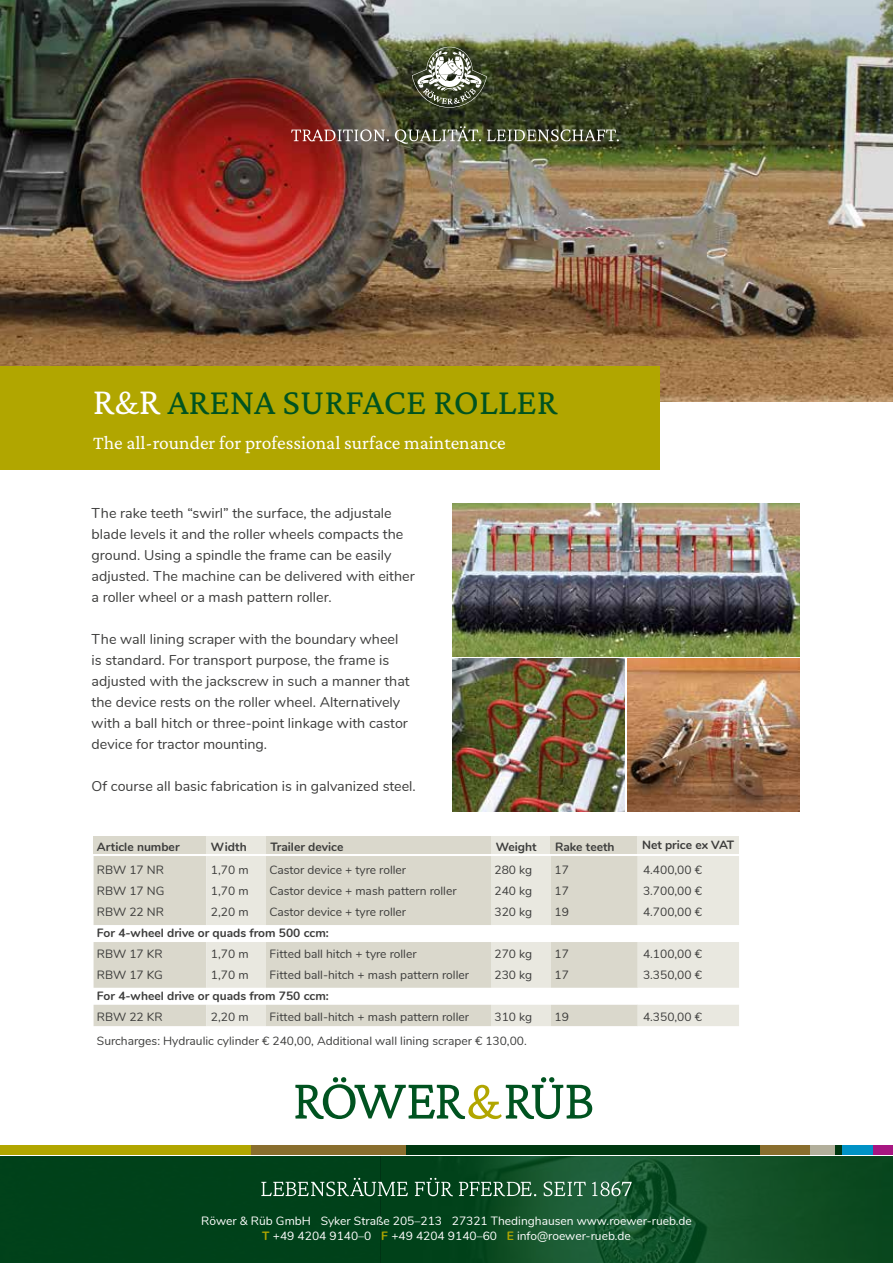
<style>
.page{position:relative;width:893px;height:1263px;background:#fff}
.page>*{position:absolute;margin:0;border:0;box-sizing:border-box;transform-origin:0 0}
.t1{font:200 37.5px "Crimson Pro";color:#005320}
.t2{font:200 19.5px "Crimson Pro";color:#fff}
.t3{font:14.25px/21px "Nunito";color:#3c3c3b}
.t4{font:12px "Nunito";color:#3c3c3b}
.t5{font:700 12px "Nunito";color:#3c3c3b}
.t6{font:12px/15px "Nunito";color:#fff;text-align:center}
.s1{font-size:39px;color:#fff}
.s2{font-size:34.5px;color:#fff}
.s3{font-weight:700;color:#b1a600}
</style>
<div class="page">
<svg style="left:295px;top:1077px;width:297px;height:42px"></svg>
<img style="left:0;top:0;width:892px;height:402px">
<div style="left:405px;top:1145px;width:485px;height:9px;background:#003811"></div>
<div style="left:803px;top:1145px;width:32px;height:9px;background:#b2af9b"></div>
<div style="left:870px;top:1145px;width:23px;height:9px;background:#a71681"></div>
<div style="left:842px;top:1145px;width:30px;height:9px;background:#0092c5"></div>
<div style="left:760px;top:1145px;width:49px;height:9px;background:#896e2e"></div>
<div style="left:0;top:1145px;width:405px;height:9px;background:#896e2e"></div>
<div style="left:0;top:1145px;width:251px;height:9px;background:#b1a600"></div>
<img style="left:0;top:1156px;width:893px;height:107px">
<svg style="left:261px;top:1178px;width:371px;height:18px;background:#3d7051"></svg>
<img style="left:291px;top:126px;width:328px;height:18px">
<svg style="left:412px;top:47px;width:75px;height:61px;background:#6e7560"></svg>
<div style="left:0;top:366px;width:659px;height:104px;background:#b1a600"></div>
<img style="left:452px;top:503px;width:347px;height:154px">
<img style="left:452px;top:659px;width:173px;height:153px">
<img style="left:627px;top:659px;width:172px;height:153px">
<div style="left:94px;top:837px;width:112px;height:17px;background:#dad8cc"></div>
<div style="left:206px;top:837px;width:60px;height:17px;background:#e9e8e0"></div>
<div style="left:266px;top:837px;width:225px;height:17px;background:#dad8cc"></div>
<div style="left:491px;top:837px;width:60px;height:17px;background:#e9e8e0"></div>
<div style="left:551px;top:837px;width:87px;height:17px;background:#dad8cc"></div>
<div style="left:638px;top:837px;width:101px;height:17px;background:#e9e8e0"></div>
<svg style="left:94px;top:856px;width:645px;height:170px"></svg>
<h1 class="t1" style="left:93px;top:378px;width:466px"><span class="s1">R</span><span class="s2">&amp;</span><span class="s1">R</span> ARENA SURFACE ROLLER</h1>
<h2 class="t2" style="left:93px;top:430px;width:414px">The all-rounder for professional surface maintenance</h2>
<p class="t3" style="left:92px;top:502px;width:325px">The rake teeth “swirl” the surface, the adjustale blade levels it and the roller wheels compacts the ground. Using a spindle the frame can be easily adjusted. The machine can be delivered with either a roller wheel or a mash pattern roller.</p>
<p class="t3" style="left:92px;top:628px;width:320px">The wall lining scraper with the boundary wheel is standard. For transport purpose, the frame is adjusted with the jackscrew in such a manner that the device rests on the roller wheel. Alternatively with a ball hitch or three-point linkage with castor device for tractor mounting.</p>
<p class="t3" style="left:92px;top:775px;width:326px">Of course all basic fabrication is in galvanized steel.</p>
<p class="t5" style="left:97px;top:838px;width:84px">Article number</p>
<p class="t5" style="left:211px;top:838px;width:37px">Width</p>
<p class="t5" style="left:270px;top:838px;width:75px">Trailer device</p>
<p class="t5" style="left:496px;top:838px;width:42px">Weight</p>
<p class="t5" style="left:555px;top:838px;width:61px">Rake teeth</p>
<p class="t5" style="left:642px;top:836px;width:94px">Net price ex VAT</p>
<p class="t4" style="left:97px;top:861px;width:69px">RBW 17 NR</p>
<p class="t4" style="left:211px;top:861px;width:39px">1,70 m</p>
<p class="t4" style="left:269px;top:861px;width:138px">Castor device + tyre roller</p>
<p class="t4" style="left:494px;top:861px;width:39px">280 kg</p>
<p class="t4" style="left:554px;top:861px;width:16px">17</p>
<p class="t4" style="left:643px;top:861px;width:60px">4.400,00 €</p>
<p class="t4" style="left:97px;top:882px;width:69px">RBW 17 NG</p>
<p class="t4" style="left:211px;top:882px;width:39px">1,70 m</p>
<p class="t4" style="left:269px;top:882px;width:189px">Castor device + mash pattern roller</p>
<p class="t4" style="left:494px;top:882px;width:39px">240 kg</p>
<p class="t4" style="left:554px;top:882px;width:16px">17</p>
<p class="t4" style="left:643px;top:882px;width:60px">3.700,00 €</p>
<p class="t4" style="left:97px;top:903px;width:69px">RBW 22 NR</p>
<p class="t4" style="left:211px;top:903px;width:39px">2,20 m</p>
<p class="t4" style="left:269px;top:903px;width:138px">Castor device + tyre roller</p>
<p class="t4" style="left:494px;top:903px;width:39px">320 kg</p>
<p class="t4" style="left:554px;top:903px;width:16px">19</p>
<p class="t4" style="left:643px;top:903px;width:60px">4.700,00 €</p>
<p class="t5" style="left:97px;top:923px;width:233px">For 4-wheel drive or quads from 500 ccm:</p>
<p class="t4" style="left:97px;top:945px;width:67px">RBW 17 KR</p>
<p class="t4" style="left:211px;top:945px;width:39px">1,70 m</p>
<p class="t4" style="left:269px;top:945px;width:149px">Fitted ball hitch + tyre roller</p>
<p class="t4" style="left:494px;top:945px;width:39px">270 kg</p>
<p class="t4" style="left:554px;top:945px;width:16px">17</p>
<p class="t4" style="left:643px;top:945px;width:60px">4.100,00 €</p>
<p class="t4" style="left:97px;top:966px;width:67px">RBW 17 KG</p>
<p class="t4" style="left:211px;top:966px;width:39px">1,70 m</p>
<p class="t4" style="left:269px;top:966px;width:201px">Fitted ball-hitch + mash pattern roller</p>
<p class="t4" style="left:494px;top:966px;width:39px">230 kg</p>
<p class="t4" style="left:554px;top:966px;width:16px">17</p>
<p class="t4" style="left:643px;top:966px;width:60px">3.350,00 €</p>
<p class="t5" style="left:97px;top:986px;width:233px">For 4-wheel drive or quads from 750 ccm:</p>
<p class="t4" style="left:97px;top:1008px;width:67px">RBW 22 KR</p>
<p class="t4" style="left:211px;top:1008px;width:39px">2,20 m</p>
<p class="t4" style="left:269px;top:1008px;width:201px">Fitted ball-hitch + mash pattern roller</p>
<p class="t4" style="left:494px;top:1008px;width:39px">310 kg</p>
<p class="t4" style="left:554px;top:1008px;width:16px">19</p>
<p class="t4" style="left:643px;top:1008px;width:60px">4.350,00 €</p>
<p class="t4" style="left:97px;top:1032px;width:431px">Surcharges: Hydraulic cylinder € 240,00, Additional wall lining scraper € 130,00.</p>
<p class="t6" style="left:201px;top:1213px;width:492px">Röwer &amp; Rüb GmbH Syker Straße 205–213 27321 Thedinghausen www.roewer-rueb.de<br><span class="s3">T</span> +49 4204 9140–0 <span class="s3">F</span> +49 4204 9140–60 <span class="s3">E</span> info@roewer-rueb.de</p>
</div>
